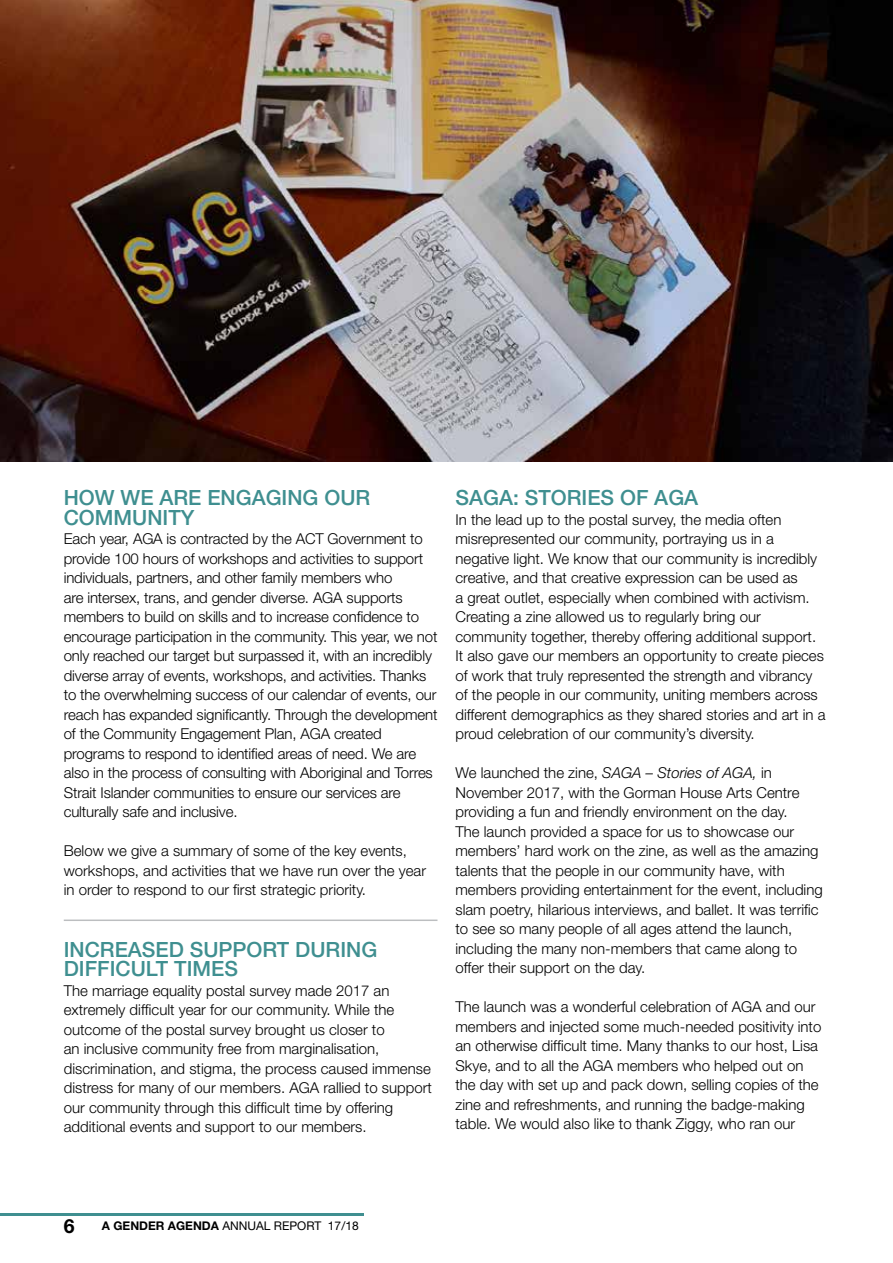
<style>
.page{position:relative;width:893px;height:1263px;background:#fff}
.page>*{position:absolute;margin:0;border:0;box-sizing:border-box;transform-origin:0 0}
.t1{font:500 21px/19.5px "Helvetica Neue";color:#3f8f90}
.t2{font:700 19.5px "Helvetica Neue";color:#000}
.t3{font:300 15px/19.5px "Helvetica Neue";color:#000}
.t4{font:12px "Helvetica Neue";color:#000}
.s1{font-style:italic}
.s2{font-weight:700}
</style>
<div class="page">
<img style="left:0;top:0;width:893px;height:461px">
<hr style="left:64px;top:919px;width:373px;height:2px;background:#bcbec0">
<hr style="left:0;top:1213px;width:364px;height:3px;background:#3f8f90">
<h1 class="t1" style="left:64px;top:488px;width:308px">HOW WE ARE ENGAGING OUR<br>COMMUNITY</h1>
<p class="t3" style="left:64px;top:529px;width:375px">Each year, AGA is contracted by the ACT Government to provide 100 hours of workshops and activities to support individuals, partners, and other family members who<br>are intersex, trans, and gender diverse. AGA supports members to build on skills and to increase confidence to encourage participation in the community. This year, we not only reached our target but surpassed it, with an incredibly diverse array of events, workshops, and activities. Thanks to the overwhelming success of our calendar of events, our reach has expanded significantly. Through the development of the Community Engagement Plan, AGA created programs to respond to identified areas of need. We are also in the process of consulting with Aboriginal and Torres Strait Islander communities to ensure our services are culturally safe and inclusive.</p>
<p class="t3" style="left:64px;top:841px;width:364px">Below we give a summary of some of the key events, workshops, and activities that we have run over the year in order to respond to our first strategic priority.</p>
<h1 class="t1" style="left:64px;top:939px;width:315px">INCREASED SUPPORT DURING<br>DIFFICULT TIMES</h1>
<p class="t3" style="left:64px;top:980px;width:370px">The marriage equality postal survey made 2017 an extremely difficult year for our community. While the outcome of the postal survey brought us closer to<br>an inclusive community free from marginalisation, discrimination, and stigma, the process caused immense distress for many of our members. AGA rallied to support our community through this difficult time by offering additional events and support to our members.</p>
<h1 class="t1" style="left:455px;top:488px;width:244px">SAGA: STORIES OF AGA</h1>
<p class="t3" style="left:455px;top:509px;width:372px">In the lead up to the postal survey, the media often misrepresented our community, portraying us in a negative light. We know that our community is incredibly creative, and that creative expression can be used as<br>a great outlet, especially when combined with activism.<br>Creating a zine allowed us to regularly bring our community together, thereby offering additional support.<br>It also gave our members an opportunity to create pieces of work that truly represented the strength and vibrancy of the people in our community, uniting members across different demographics as they shared stories and art in a proud celebration of our community’s diversity.</p>
<p class="t3" style="left:455px;top:763px;width:369px">We launched the zine, <span class="s1">SAGA – Stories of AGA,</span> in November 2017, with the Gorman House Arts Centre providing a fun and friendly environment on the day.<br>The launch provided a space for us to showcase our members’ hard work on the zine, as well as the amazing talents that the people in our community have, with members providing entertainment for the event, including slam poetry, hilarious interviews, and ballet. It was terrific to see so many people of all ages attend the launch, including the many non-members that came along to offer their support on the day.</p>
<p class="t3" style="left:455px;top:997px;width:367px">The launch was a wonderful celebration of AGA and our members and injected some much-needed positivity into an otherwise difficult time. Many thanks to our host, Lisa Skye, and to all the AGA members who helped out on the day with set up and pack down, selling copies of the zine and refreshments, and running the badge-making table. We would also like to thank Ziggy, who ran our</p>
<h2 class="t2" style="left:64px;top:1214px;width:12px">6</h2>
<p class="t4" style="left:102px;top:1219px;width:258px"><span class="s2">A GENDER AGENDA</span> ANNUAL REPORT 17/18</p>
</div>
